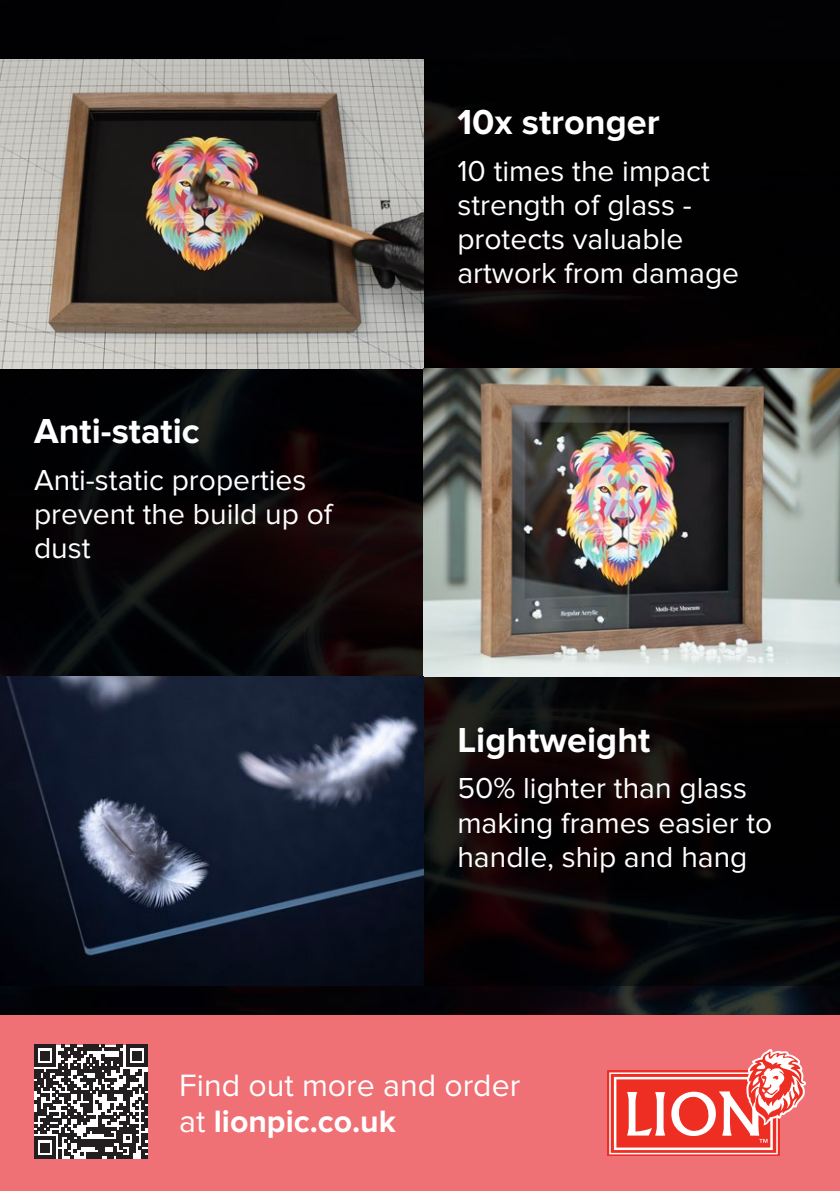
<style>
.page{position:relative;width:840px;height:1191px;background:#fff}
.page>*{position:absolute;margin:0;border:0;box-sizing:border-box;transform-origin:0 0}
.t1{font:700 36px "Proxima Nova";color:#fff}
.t2{font:32px/36px "Proxima Nova";color:#fff}
.t3{font:30px/34px "Proxima Nova";color:#fff}
.s1{font-weight:700}
</style>
<div class="page">
<img style="left:0;top:0;width:839px;height:1015px">
<div style="left:423px;top:60px;width:416px;height:308px;background:#010102"></div>
<svg style="left:0;top:368px;width:423px;height:309px;background:#080607"></svg>
<svg style="left:423px;top:677px;width:416px;height:308px;background:#090609"></svg>
<img style="left:0;top:60px;width:423px;height:308px">
<img style="left:423px;top:368px;width:416px;height:309px">
<img style="left:0;top:677px;width:423px;height:308px">
<div style="left:0;top:1015px;width:839px;height:176px;background:#ef7075"></div>
<svg style="left:34px;top:1044px;width:113px;height:114px;background:#716e6f"></svg>
<div style="left:607px;top:1070px;width:172px;height:86px;background:linear-gradient(to right,#f47a71,#f47a72)"></div>
<svg style="left:609px;top:1049px;width:196px;height:105px"></svg>
<p class="t1" style="left:34px;top:410px;width:167px">Anti-static</p>
<p class="t3" style="left:34px;top:463px;width:299px">Anti-static properties prevent the build up of dust</p>
<p class="t1" style="left:457px;top:102px;width:204px">10x stronger</p>
<p class="t3" style="left:457px;top:155px;width:283px">10 times the impact strength of glass - protects valuable artwork from damage</p>
<p class="t1" style="left:457px;top:719px;width:194px">Lightweight</p>
<p class="t3" style="left:457px;top:772px;width:316px">50% lighter than glass making frames easier to handle, ship and hang</p>
<p class="t2" style="left:179px;top:1068px;width:342px">Find out more and order at <span class="s1">lionpic.co.uk</span></p>
</div>
